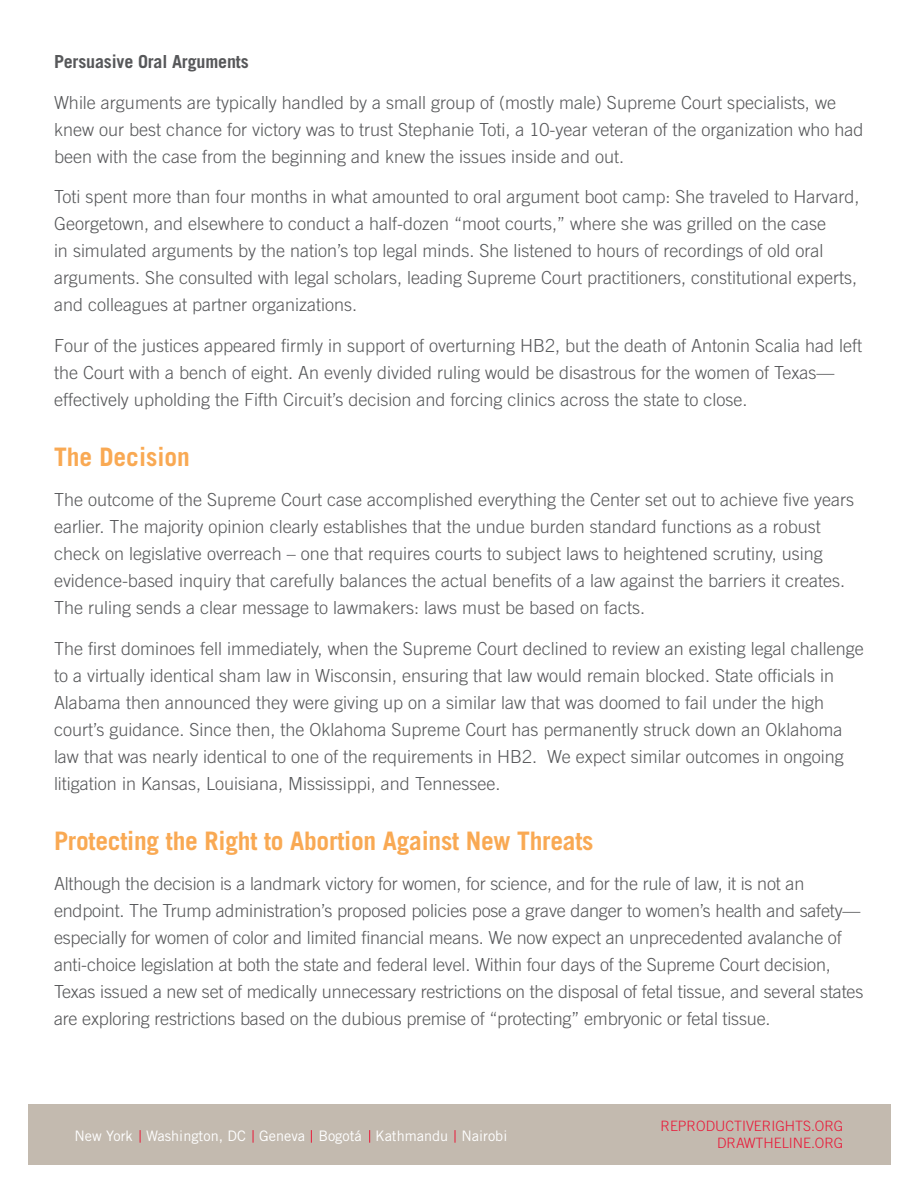
<style>
.page{position:relative;width:918px;height:1188px;background:#fff}
.page>*{position:absolute;margin:0;border:0;box-sizing:border-box;transform-origin:0 0}
.t1{font:700 25.5px "Trade Gothic";letter-spacing:-.01em;color:#f9a953}
.t2{font:300 18px/27px "Trade Gothic";color:#57585a}
.t3{font:700 18px "Trade Gothic";letter-spacing:-.01em;color:#57585a}
.t4{font:14.55px "Trade Gothic";color:#fff}
.t5{font:300 14.25px/17.1px "Trade Gothic";color:#e91938;text-align:right}
</style>
<div class="page">
<div style="left:28px;top:1105px;width:862px;height:60px;background:#c3baaf"></div>
<svg style="left:140px;top:1130px;width:1px;height:13px"></svg>
<svg style="left:253px;top:1130px;width:1px;height:13px"></svg>
<svg style="left:369px;top:1130px;width:1px;height:13px"></svg>
<svg style="left:455px;top:1130px;width:1px;height:13px"></svg>
<svg style="left:311px;top:1130px;width:1px;height:13px"></svg>
<p class="t3" style="left:54px;top:51px;width:196px">Persuasive Oral Arguments</p>
<p class="t2" style="left:54px;top:89px;width:811px">While arguments are typically handled by a small group of (mostly male) Supreme Court specialists, we knew our best chance for victory was to trust Stephanie Toti, a 10-year veteran of the organization who had been with the case from the beginning and knew the issues inside and out.</p>
<p class="t2" style="left:54px;top:183px;width:807px">Toti spent more than four months in what amounted to oral argument boot camp: She traveled to Harvard, Georgetown, and elsewhere to conduct a half-dozen “moot courts,” where she was grilled on the case<br>in simulated arguments by the nation’s top legal minds. She listened to hours of recordings of old oral arguments. She consulted with legal scholars, leading Supreme Court practitioners, constitutional experts, and colleagues at partner organizations.</p>
<p class="t2" style="left:54px;top:332px;width:810px">Four of the justices appeared firmly in support of overturning HB2, but the death of Antonin Scalia had left the Court with a bench of eight. An evenly divided ruling would be disastrous for the women of Texas— effectively upholding the Fifth Circuit’s decision and forcing clinics across the state to close.</p>
<h1 class="t1" style="left:54px;top:441px;width:138px">The Decision</h1>
<p class="t2" style="left:54px;top:486px;width:802px">The outcome of the Supreme Court case accomplished everything the Center set out to achieve five years earlier. The majority opinion clearly establishes that the undue burden standard functions as a robust check on legislative overreach – one that requires courts to subject laws to heightened scrutiny, using evidence-based inquiry that carefully balances the actual benefits of a law against the barriers it creates.<br>The ruling sends a clear message to lawmakers: laws must be based on facts.</p>
<p class="t2" style="left:54px;top:635px;width:811px">The first dominoes fell immediately, when the Supreme Court declined to review an existing legal challenge to a virtually identical sham law in Wisconsin, ensuring that law would remain blocked. State officials in Alabama then announced they were giving up on a similar law that was doomed to fail under the high court’s guidance. Since then, the Oklahoma Supreme Court has permanently struck down an Oklahoma law that was nearly identical to one of the requirements in HB2. We expect similar outcomes in ongoing litigation in Kansas, Louisiana, Mississippi, and Tennessee.</p>
<h1 class="t1" style="left:54px;top:825px;width:541px">Protecting the Right to Abortion Against New Threats</h1>
<p class="t2" style="left:54px;top:870px;width:811px">Although the decision is a landmark victory for women, for science, and for the rule of law, it is not an endpoint. The Trump administration’s proposed policies pose a grave danger to women’s health and safety— especially for women of color and limited financial means. We now expect an unprecedented avalanche of anti-choice legislation at both the state and federal level. Within four days of the Supreme Court decision, Texas issued a new set of medically unnecessary restrictions on the disposal of fetal tissue, and several states are exploring restrictions based on the dubious premise of “protecting” embryonic or fetal tissue.</p>
<p class="t4" style="left:75px;top:1127px;width:434px">New York Washington, DC Geneva Bogotá Kathmandu Nairobi</p>
<p class="t5" style="left:661px;top:1118px;width:184px">REPRODUCTIVERIGHTS.ORG<br>DRAWTHELINE.ORG</p>
</div>
